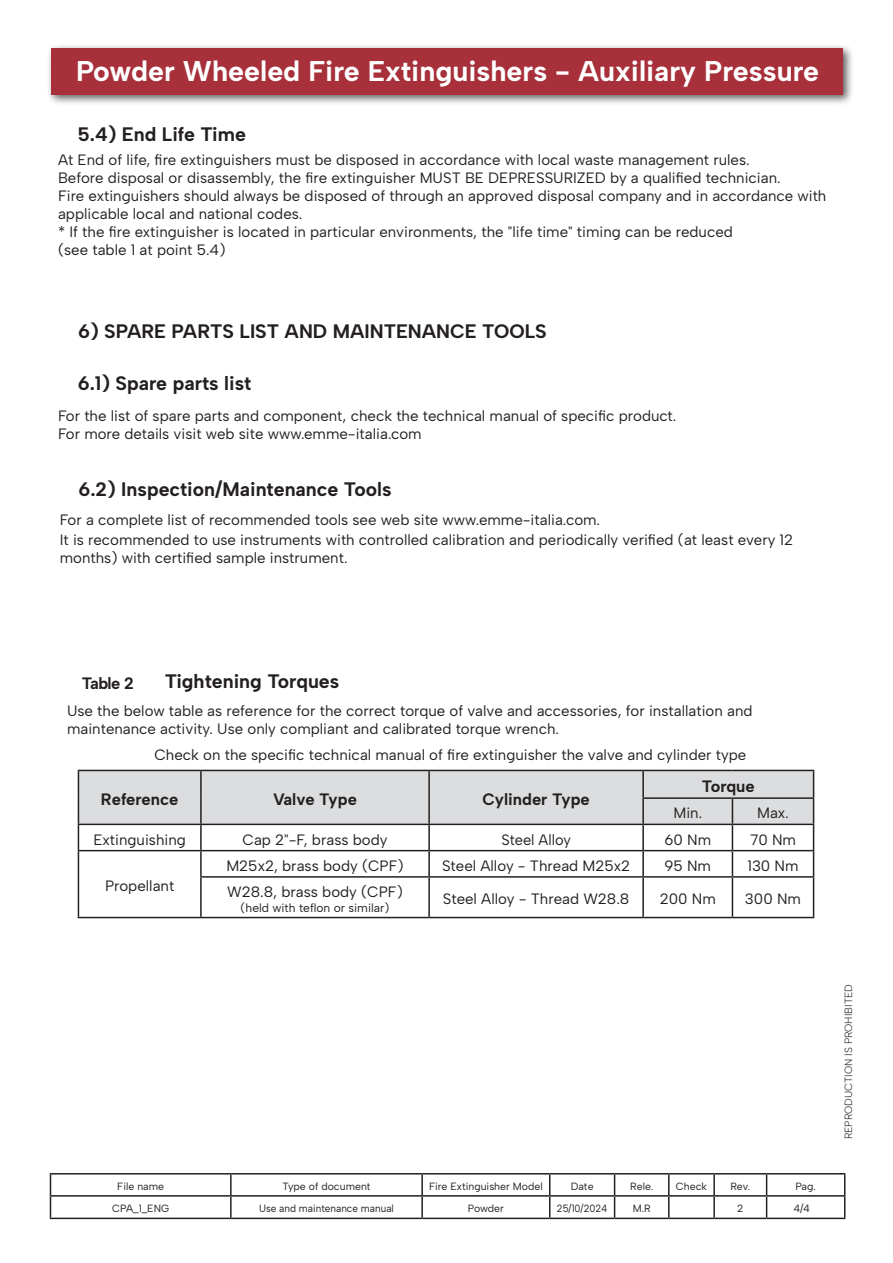
<style>
.page{position:relative;width:893px;height:1263px;background:#fff}
.page>*{position:absolute;margin:0;border:0;box-sizing:border-box;transform-origin:0 0}
.t1{font:700 28.5px "Albert Sans";color:#fff}
.codice_tabella{font:700 19.5px "Albert Sans";color:#231f20}
.codice_tabella-2{font:700 16.5px "Albert Sans";color:#231f20}
.codice_tabella-3{font:15px "Albert Sans";color:#231f20}
.codice_tabella-4{font:12px "Albert Sans";color:#231f20}
.codice_tabella-5{font:10.5px "Albert Sans";color:#231f20}
.codice_tabella-6{font:10.5px "Albert Sans";color:#231f20;scale:.95 1}
.codice_tabella-7{font:10.5px "Albert Sans";color:#231f20;scale:.91 1}
</style>
<div class="page">
<div style="left:46px;top:43px;width:808px;height:62px;background:#231f20;opacity:.75"></div>
<div style="left:52px;top:48px;width:791px;height:46px;background:#a7303a"></div>
<hr style="left:50px;top:1173px;width:181px;height:1px;background:#231f20">
<hr style="left:231px;top:1173px;width:191px;height:1px;background:#231f20">
<hr style="left:230px;top:1174px;width:2px;height:21px;background:#231f20">
<hr style="left:422px;top:1173px;width:128px;height:1px;background:#231f20">
<hr style="left:421px;top:1174px;width:2px;height:21px;background:#231f20">
<hr style="left:550px;top:1173px;width:65px;height:1px;background:#231f20">
<hr style="left:615px;top:1173px;width:54px;height:1px;background:#231f20">
<hr style="left:669px;top:1173px;width:45px;height:1px;background:#231f20">
<hr style="left:668px;top:1174px;width:2px;height:21px;background:#231f20">
<hr style="left:714px;top:1173px;width:53px;height:1px;background:#231f20">
<hr style="left:713px;top:1174px;width:2px;height:21px;background:#231f20">
<hr style="left:767px;top:1173px;width:78px;height:1px;background:#231f20">
<hr style="left:50px;top:1195px;width:181px;height:1px;background:#231f20">
<svg style="left:50px;top:1174px;width:1px;height:43px"></svg>
<hr style="left:231px;top:1195px;width:191px;height:1px;background:#231f20">
<hr style="left:230px;top:1196px;width:2px;height:21px;background:#231f20">
<hr style="left:422px;top:1195px;width:128px;height:1px;background:#231f20">
<hr style="left:421px;top:1196px;width:2px;height:21px;background:#231f20">
<hr style="left:550px;top:1195px;width:65px;height:1px;background:#231f20">
<svg style="left:549px;top:1174px;width:1px;height:43px"></svg>
<hr style="left:615px;top:1195px;width:54px;height:1px;background:#231f20">
<svg style="left:614px;top:1174px;width:1px;height:43px"></svg>
<hr style="left:669px;top:1195px;width:45px;height:1px;background:#231f20">
<hr style="left:668px;top:1196px;width:2px;height:21px;background:#231f20">
<hr style="left:714px;top:1195px;width:53px;height:1px;background:#231f20">
<hr style="left:713px;top:1196px;width:2px;height:21px;background:#231f20">
<hr style="left:767px;top:1195px;width:78px;height:1px;background:#231f20">
<svg style="left:766px;top:1174px;width:1px;height:43px"></svg>
<svg style="left:844px;top:1174px;width:1px;height:43px"></svg>
<hr style="left:50px;top:1217px;width:181px;height:2px;background:#231f20">
<hr style="left:231px;top:1217px;width:191px;height:2px;background:#231f20">
<hr style="left:422px;top:1217px;width:128px;height:2px;background:#231f20">
<hr style="left:550px;top:1217px;width:65px;height:2px;background:#231f20">
<hr style="left:615px;top:1217px;width:54px;height:2px;background:#231f20">
<hr style="left:669px;top:1217px;width:45px;height:2px;background:#231f20">
<hr style="left:714px;top:1217px;width:53px;height:2px;background:#231f20">
<hr style="left:767px;top:1217px;width:78px;height:2px;background:#231f20">
<svg style="left:79px;top:877px;width:734px;height:40px"></svg>
<hr style="left:200px;top:876px;width:229px;height:2px;background:#231f20">
<hr style="left:429px;top:876px;width:214px;height:2px;background:#231f20">
<hr style="left:78px;top:917px;width:123px;height:1px;background:#231f20">
<hr style="left:201px;top:917px;width:228px;height:1px;background:#231f20">
<hr style="left:429px;top:917px;width:214px;height:1px;background:#231f20">
<hr style="left:643px;top:876px;width:89px;height:2px;background:#231f20">
<hr style="left:732px;top:876px;width:82px;height:2px;background:#231f20">
<hr style="left:643px;top:917px;width:89px;height:1px;background:#231f20">
<hr style="left:732px;top:917px;width:82px;height:1px;background:#231f20">
<svg style="left:78px;top:770px;width:736px;height:107px"></svg>
<hr style="left:78px;top:877px;width:1px;height:40px;background:#231f20">
<hr style="left:200px;top:878px;width:2px;height:39px;background:#231f20">
<hr style="left:428px;top:878px;width:2px;height:39px;background:#231f20">
<hr style="left:642px;top:878px;width:2px;height:39px;background:#231f20">
<hr style="left:732px;top:878px;width:1px;height:39px;background:#231f20">
<hr style="left:813px;top:878px;width:1px;height:39px;background:#231f20">
<h1 class="t1" style="left:76px;top:54px;width:744px">Powder Wheeled Fire Extinguishers - Auxiliary Pressure</h1>
<p class="codice_tabella" style="left:78px;top:122px;width:170px">5.4) End Life Time</p>
<p class="codice_tabella-3" style="left:58px;top:150px;width:693px">At End of life, fire extinguishers must be disposed in accordance with local waste management rules.</p>
<p class="codice_tabella-3" style="left:58px;top:168px;width:724px">Before disposal or disassembly, the fire extinguisher MUST BE DEPRESSURIZED by a qualified technician.</p>
<p class="codice_tabella-3" style="left:58px;top:186px;width:770px">Fire extinguishers should always be disposed of through an approved disposal company and in accordance with</p>
<p class="codice_tabella-3" style="left:58px;top:204px;width:246px">applicable local and national codes.</p>
<p class="codice_tabella-3" style="left:58px;top:222px;width:676px">* If the fire extinguisher is located in particular environments, the "life time" timing can be reduced</p>
<p class="codice_tabella-3" style="left:58px;top:240px;width:169px">(see table 1 at point 5.4)</p>
<p class="codice_tabella" style="left:78px;top:319px;width:470px">6) SPARE PARTS LIST AND MAINTENANCE TOOLS</p>
<p class="codice_tabella" style="left:78px;top:371px;width:175px">6.1) Spare parts list</p>
<p class="codice_tabella-3" style="left:58px;top:406px;width:620px">For the list of spare parts and component, check the technical manual of specific product.</p>
<p class="codice_tabella-3" style="left:58px;top:424px;width:365px">For more details visit web site www.emme-italia.com</p>
<p class="codice_tabella" style="left:78px;top:477px;width:315px">6.2) Inspection/Maintenance Tools</p>
<p class="codice_tabella-3" style="left:60px;top:511px;width:542px">For a complete list of recommended tools see web site www.emme-italia.com.</p>
<p class="codice_tabella-3" style="left:60px;top:531px;width:735px">It is recommended to use instruments with controlled calibration and periodically verified (at least every 12</p>
<p class="codice_tabella-3" style="left:60px;top:549px;width:289px">months) with certified sample instrument.</p>
<p class="codice_tabella-2" style="left:82px;top:673px;width:54px">Table 2</p>
<p class="codice_tabella" style="left:165px;top:669px;width:176px">Tightening Torques</p>
<p class="codice_tabella-3" style="left:67px;top:702px;width:687px">Use the below table as reference for the correct torque of valve and accessories, for installation and</p>
<p class="codice_tabella-3" style="left:67px;top:720px;width:493px">maintenance activity. Use only compliant and calibrated torque wrench.</p>
<p class="codice_tabella-3" style="left:154px;top:746px;width:593px">Check on the specific technical manual of fire extinguisher the valve and cylinder type</p>
<p class="codice_tabella-2" style="left:101px;top:789px;width:79px">Reference</p>
<p class="codice_tabella-2" style="left:273px;top:789px;width:85px">Valve Type</p>
<p class="codice_tabella-2" style="left:482px;top:789px;width:109px">Cylinder Type</p>
<p class="codice_tabella-2" style="left:702px;top:776px;width:54px">Torque</p>
<p class="codice_tabella-3" style="left:673px;top:804px;width:30px">Min.</p>
<p class="codice_tabella-3" style="left:757px;top:804px;width:33px">Max.</p>
<p class="codice_tabella-3" style="left:93px;top:830px;width:94px">Extinguishing</p>
<p class="codice_tabella-3" style="left:243px;top:830px;width:146px">Cap 2"-F, brass body</p>
<p class="codice_tabella-3" style="left:501px;top:830px;width:71px">Steel Alloy</p>
<p class="codice_tabella-3" style="left:664px;top:830px;width:48px">60 Nm</p>
<p class="codice_tabella-3" style="left:750px;top:830px;width:47px">70 Nm</p>
<p class="codice_tabella-3" style="left:105px;top:877px;width:71px">Propellant</p>
<p class="codice_tabella-3" style="left:226px;top:856px;width:179px">M25x2, brass body (CPF)</p>
<p class="codice_tabella-3" style="left:442px;top:856px;width:190px">Steel Alloy - Thread M25x2</p>
<p class="codice_tabella-3" style="left:664px;top:856px;width:48px">95 Nm</p>
<p class="codice_tabella-3" style="left:747px;top:856px;width:53px">130 Nm</p>
<p class="codice_tabella-3" style="left:227px;top:883px;width:177px">W28.8, brass body (CPF)</p>
<p class="codice_tabella-4" style="left:241px;top:900px;width:150px">(held with teflon or similar)</p>
<p class="codice_tabella-3" style="left:443px;top:890px;width:188px">Steel Alloy - Thread W28.8</p>
<p class="codice_tabella-3" style="left:660px;top:890px;width:58px">200 Nm</p>
<p class="codice_tabella-3" style="left:745px;top:890px;width:58px">300 Nm</p>
<p class="codice_tabella-5" style="left:117px;top:1180px;width:48px">File name</p>
<p class="codice_tabella-5" style="left:282px;top:1180px;width:90px">Type of document</p>
<p class="codice_tabella-5" style="left:429px;top:1180px;width:115px">Fire Extinguisher Model</p>
<p class="codice_tabella-5" style="left:571px;top:1180px;width:24px">Date</p>
<p class="codice_tabella-5" style="left:630px;top:1180px;width:24px">Rele.</p>
<p class="codice_tabella-5" style="left:676px;top:1180px;width:33px">Check</p>
<p class="codice_tabella-5" style="left:730px;top:1180px;width:21px">Rev.</p>
<p class="codice_tabella-5" style="left:795px;top:1180px;width:22px">Pag.</p>
<p class="codice_tabella-5" style="left:112px;top:1202px;width:59px">CPA_1_ENG</p>
<p class="codice_tabella-6" style="left:259px;top:1202px;width:143px">Use and maintenance manual</p>
<p class="codice_tabella-5" style="left:468px;top:1202px;width:38px">Powder</p>
<p class="codice_tabella-7" style="left:557px;top:1202px;width:57px">25/10/2024</p>
<p class="codice_tabella-5" style="left:633px;top:1202px;width:20px">M.R</p>
<p class="codice_tabella-5" style="left:737px;top:1202px;width:8px">2</p>
<p class="codice_tabella-5" style="left:793px;top:1201px;width:18px">4/4</p>
<p class="codice_tabella-5" style="left:842px;top:1139px;width:157px;rotate:-90deg">REPRODUCTION IS PROHIBITED</p>
</div>
